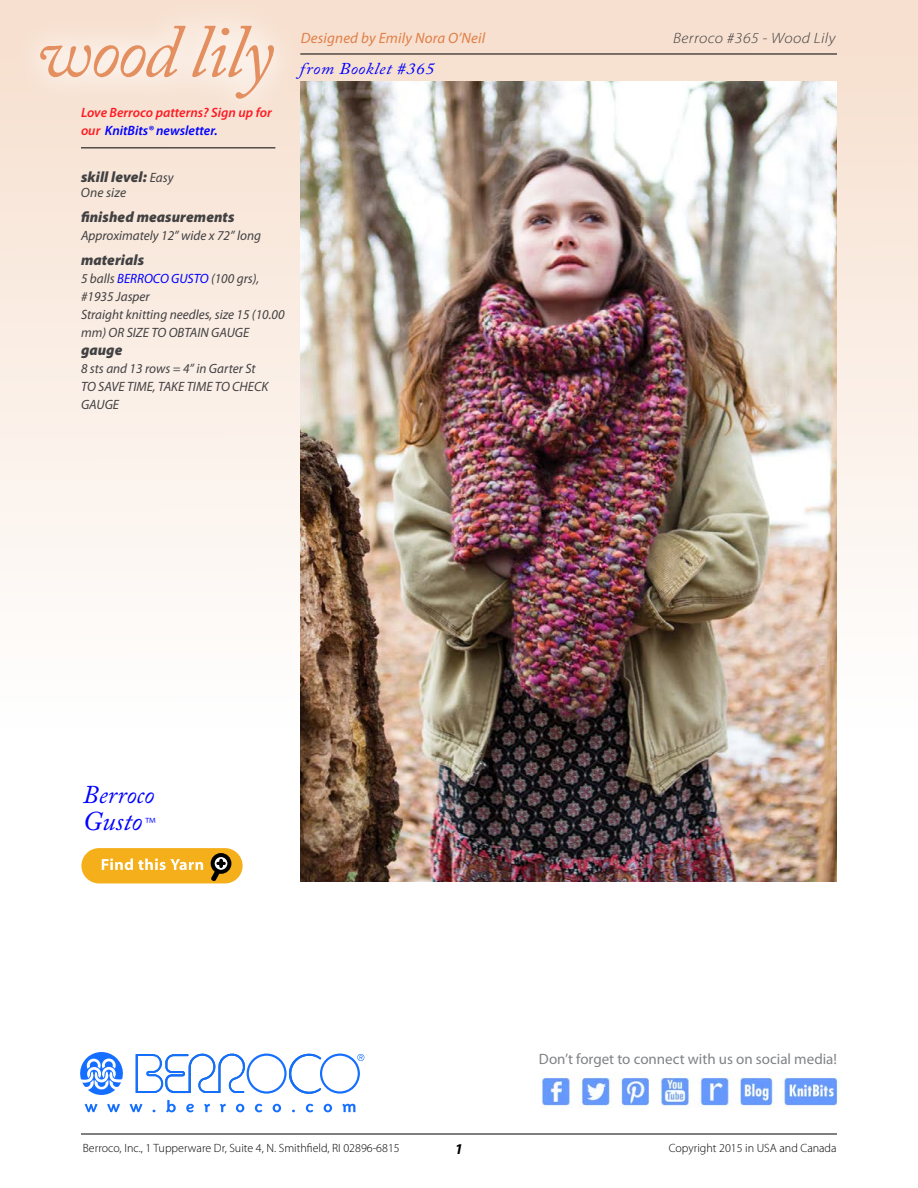
<style>
.page{position:relative;width:918px;height:1188px;background:#fff}
.page>*{position:absolute;margin:0;border:0;box-sizing:border-box;transform-origin:0 0}
.t1{font:italic 75px "Adobe Caslon Pro";letter-spacing:-.03em;color:#e48f5f}
.t2{font:italic 27px "Adobe Caslon Pro";color:#00f}
.t3{font:italic 25.5px "Adobe Caslon Pro";color:#00f}
.t4{font:italic 16.5px "Adobe Caslon Pro";letter-spacing:.025em;color:#00f;scale:1.1 1}
.t5{font:italic 900 15px "Myriad Pro";letter-spacing:.005em;color:#414042}
.t6{font:15px "Myriad Pro";color:#808285}
.t7{font:italic 15px "Myriad Pro";letter-spacing:.01em;color:#e07f48}
.t8{font:italic 300 15px "Myriad Pro";letter-spacing:.025em;color:#414042;scale:1.1 1}
.t9{font:italic 700 15px "Myriad Pro";color:#000}
.t10{font:italic 13.5px/18px "Myriad Pro";color:#414042}
.t11{font:italic 600 13.5px/18px "Myriad Pro";color:#ff1a22}
.t12{font:300 12px "Myriad Pro";color:#000}
.s1{color:#00f}
.s2{font-weight:400;font-size:13.5px}
.s3{font-family:"Myriad Pro";font-weight:300;font-style:normal;font-size:18px}
</style>
<div class="page">
<div style="left:0;top:0;width:918px;height:728px;background:linear-gradient(to bottom,#f6decd,#fefefe)"></div>
<svg style="left:320px;top:1054px;width:40px;height:40px"></svg>
<svg style="left:247px;top:1054px;width:40px;height:40px"></svg>
<svg style="left:289px;top:1053px;width:32px;height:41px"></svg>
<svg style="left:136px;top:1053px;width:109px;height:40px"></svg>
<svg style="left:80px;top:1052px;width:43px;height:43px"></svg>
<div style="left:322px;top:1056px;width:36px;height:35px;background:#fff;border-radius:50%"></div>
<div style="left:249px;top:1056px;width:35px;height:35px;background:#fff;border-radius:50%"></div>
<svg style="left:357px;top:1054px;width:7px;height:7px"></svg>
<svg style="left:85px;top:1104px;width:13px;height:8px"></svg>
<svg style="left:107px;top:1104px;width:13px;height:8px"></svg>
<svg style="left:130px;top:1104px;width:13px;height:8px"></svg>
<svg style="left:166px;top:1100px;width:10px;height:12px"></svg>
<svg style="left:186px;top:1104px;width:8px;height:8px"></svg>
<svg style="left:204px;top:1104px;width:6px;height:8px"></svg>
<svg style="left:220px;top:1104px;width:6px;height:8px"></svg>
<svg style="left:236px;top:1104px;width:8px;height:8px"></svg>
<svg style="left:255px;top:1104px;width:7px;height:8px"></svg>
<svg style="left:273px;top:1104px;width:8px;height:8px"></svg>
<svg style="left:306px;top:1104px;width:7px;height:8px"></svg>
<svg style="left:324px;top:1104px;width:8px;height:8px"></svg>
<svg style="left:342px;top:1104px;width:13px;height:8px"></svg>
<img style="left:541px;top:1072px;width:299px;height:36px">
<hr style="left:81px;top:1134px;width:756px;height:1px;background:#000">
<img style="left:300px;top:81px;width:537px;height:801px">
<hr style="left:300px;top:54px;width:537px;height:1px;background:#000">
<div style="left:10px;top:0;width:295px;height:129px;background:#fff;opacity:.72"></div>
<hr style="left:81px;top:148px;width:194px;height:1px;background:#000">
<div style="left:81px;top:848px;width:162px;height:35px;background:#f5af1a;border-radius:18px"></div>
<div style="left:211px;top:853px;width:20px;height:21px;border:4px solid #000;border-radius:50%"></div>
<svg style="left:102px;top:858px;width:124px;height:23px"></svg>
<h1 class="t1" style="left:36px;top:7px;width:239px">wood lily</h1>
<p class="t11" style="left:81px;top:104px;width:192px">Love Berroco patterns? Sign up for our <span class="s1">KnitBits® newsletter.</span></p>
<p class="t5" style="left:81px;top:168px;width:94px">skill level: <span class="s2">Easy</span></p>
<p class="t10" style="left:81px;top:184px;width:47px">One size</p>
<p class="t5" style="left:81px;top:209px;width:155px">finished measurements</p>
<p class="t10" style="left:81px;top:227px;width:182px">Approximately 12” wide x 72” long</p>
<p class="t5" style="left:81px;top:252px;width:65px">materials</p>
<p class="t10" style="left:81px;top:270px;width:205px">5 balls <span class="s1">BERROCO GUSTO</span> (100 grs), #1935 Jasper<br>Straight knitting needles, size 15 (10.00 mm) OR SIZE TO OBTAIN GAUGE</p>
<p class="t5" style="left:81px;top:342px;width:43px">gauge</p>
<p class="t10" style="left:81px;top:360px;width:189px">8 sts and 13 rows = 4” in Garter St<br>TO SAVE TIME, TAKE TIME TO CHECK<br>GAUGE</p>
<p class="t7" style="left:301px;top:30px;width:186px">Designed by Emily Nora O’Neil</p>
<p class="t8" style="left:673px;top:30px;width:149px">Berroco #365 - Wood Lily</p>
<p class="t4" style="left:300px;top:59px;width:124px">from Booklet #365</p>
<h3 class="t3" style="left:83px;top:779px;width:73px">Berroco</h3>
<h2 class="t2" style="left:83px;top:805px;width:74px">Gusto<span class="s3">™</span></h2>
<p class="t6" style="left:539px;top:1051px;width:300px">Don’t forget to connect with us on social media!</p>
<p class="t12" style="left:83px;top:1141px;width:318px">Berroco, Inc., 1 Tupperware Dr, Suite 4, N. Smithfield, RI 02896-6815</p>
<p class="t12" style="left:669px;top:1141px;width:169px">Copyright 2015 in USA and Canada</p>
<p class="t9" style="left:455px;top:1141px;width:10px">1</p>
</div>
